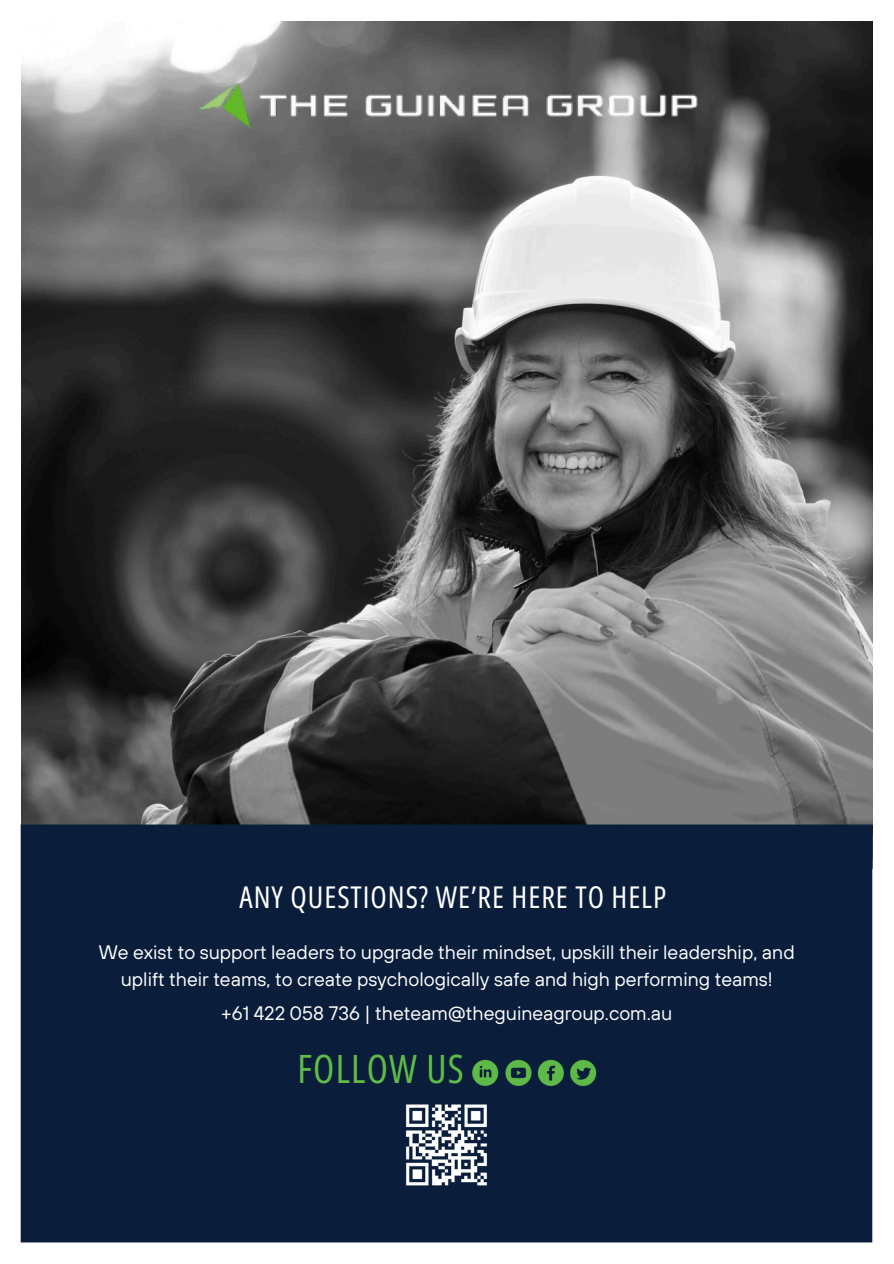
<style>
.page{position:relative;width:894px;height:1264px;background:#fff}
.page>*{position:absolute;margin:0;border:0;box-sizing:border-box;transform-origin:0 0}
.t1{font:39px "Open Sans Condensed";letter-spacing:.03em;color:#60bc46}
.t2{font:30px "Open Sans Condensed";letter-spacing:.03em;color:#fff}
.t3{font:19.5px/27px "TT Hoves";color:#fff;text-align:center}
</style>
<div class="page">
<img style="left:21px;top:21px;width:851px;height:796px">
<div style="left:20px;top:817px;width:853px;height:426px;background:#0a1e3c"></div>
<img style="left:188px;top:61px;width:516px;height:92px">
<p class="t2" style="left:239px;top:875px;width:428px">ANY QUESTIONS? WE’RE HERE TO HELP</p>
<h2 class="t3" style="left:99px;top:939px;width:697px">We exist to support leaders to upgrade their mindset, upskill their leadership, and uplift their teams, to create psychologically safe and high performing teams!</h2>
<p class="t3" style="left:221px;top:1001px;width:452px">+61 422 058 736 | theteam@theguineagroup.com.au</p>
<p class="t1" style="left:297px;top:1040px;width:168px">FOLLOW US</p>
</div>
